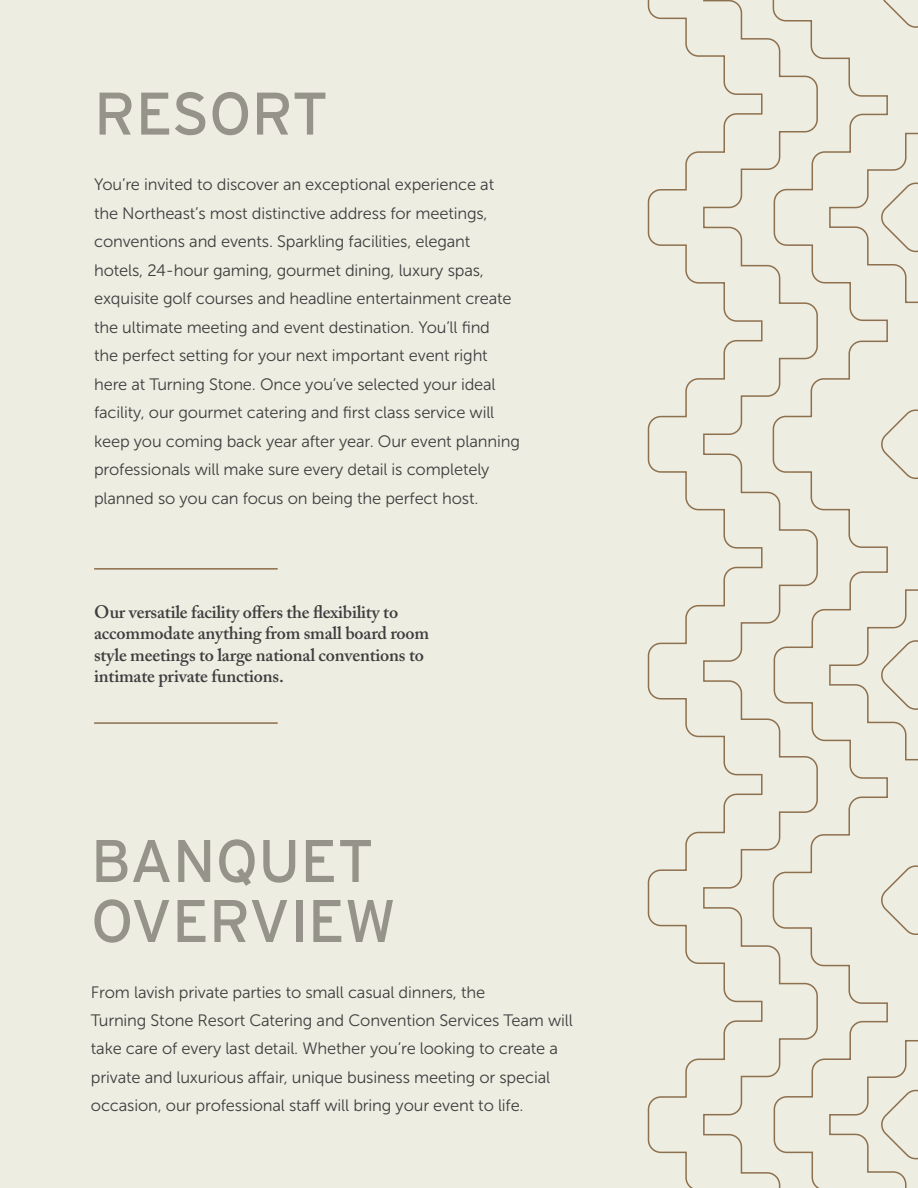
<style>
.page{position:relative;width:918px;height:1188px;background:#eeede1}
.page>*{position:absolute;margin:0;border:0;box-sizing:border-box;transform-origin:0 0}
.t1{font:60px/60px "Interstate";color:#96948a}
.t2{font:600 18px/21.6px "Adobe Caslon Pro";letter-spacing:-.01em;color:#3e3e3f}
.t3{font:16.5px/28.5px "Museo Sans 300";letter-spacing:-.01em;color:#3e3e3f}
</style>
<div class="page">
<svg style="left:647px;top:0;width:271px;height:1188px"></svg>
<hr style="left:94px;top:568px;width:184px;height:2px;background:#8c6e4b">
<hr style="left:94px;top:722px;width:184px;height:2px;background:#8c6e4b">
<h1 class="t1" style="left:94px;top:83px;width:236px">RESORT</h1>
<p class="t3" style="left:94px;top:170px;width:427px">You’re invited to discover an exceptional experience at the Northeast’s most distinctive address for meetings, conventions and events. Sparkling facilities, elegant hotels, 24-hour gaming, gourmet dining, luxury spas, exquisite golf courses and headline entertainment create the ultimate meeting and event destination. You’ll find<br>the perfect setting for your next important event right here at Turning Stone. Once you’ve selected your ideal facility, our gourmet catering and first class service will keep you coming back year after year. Our event planning professionals will make sure every detail is completely planned so you can focus on being the perfect host.</p>
<p class="t2" style="left:94px;top:600px;width:337px">Our versatile facility offers the flexibility to accommodate anything from small board room style meetings to large national conventions to intimate private functions.</p>
<h1 class="t1" style="left:91px;top:830px;width:307px">BANQUET<br>OVERVIEW</h1>
<p class="t3" style="left:91px;top:978px;width:483px">From lavish private parties to small casual dinners, the<br>Turning Stone Resort Catering and Convention Services Team will take care of every last detail. Whether you’re looking to create a private and luxurious affair, unique business meeting or special occasion, our professional staff will bring your event to life.</p>
</div>
